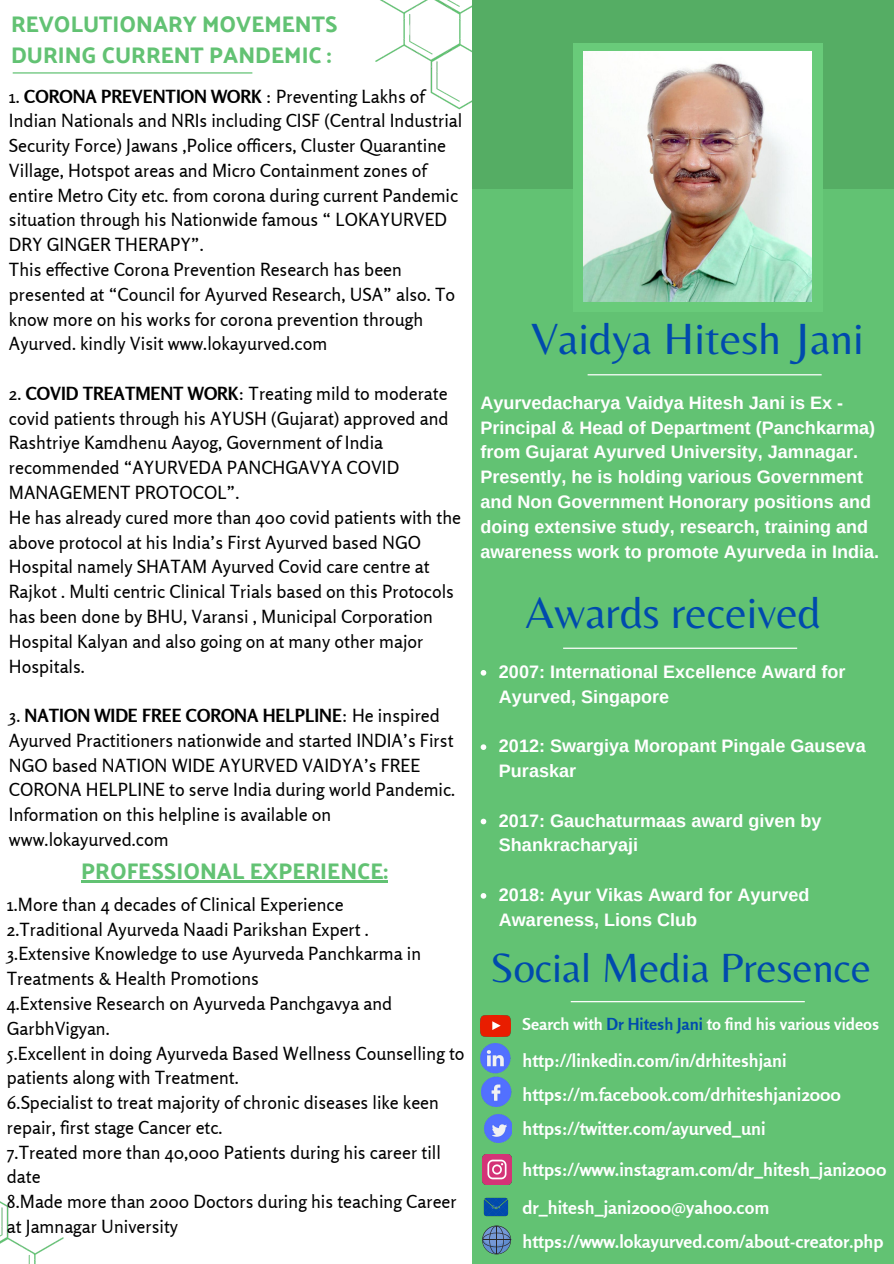
<style>
.page{position:relative;width:894px;height:1264px;background:#fff}
.page>*{position:absolute;margin:0;border:0;box-sizing:border-box;transform-origin:0 0}
.t1{font:45.45px "Belleza";color:#004aad}
.t2{font:42.45px "Belleza";color:#004aad}
.t3{font:500 22.5px/31.5px "Palanquin Dark";color:#62c273}
.t4{font:18px/24.8px "Rosario";color:#000}
.t5{font:700 18px/24.8px "Arimo";color:#fff}
.t6{font:700 18px "Rosario";color:#fff}
.t7{font:700 16.5px "Rosario";color:#fff}
.s1{font-weight:700}
.s2{color:#004aad}
</style>
<div class="page">
<img style="left:375px;top:0;width:96px;height:110px">
<div style="left:471px;top:0;width:422px;height:192px;background:#55ad64"></div>
<div style="left:471px;top:189px;width:422px;height:1074px;background:#62c273"></div>
<img style="left:483px;top:1197px;width:26px;height:20px">
<svg style="left:13px;top:72px;width:239px;height:2px"></svg>
<div style="left:573px;top:43px;width:249px;height:268px;background:#69cb7a"></div>
<img style="left:583px;top:51px;width:228px;height:250px">
<img style="left:0;top:1201px;width:64px;height:62px">
<svg style="left:587px;top:374px;width:234px;height:1px"></svg>
<svg style="left:563px;top:647px;width:234px;height:2px"></svg>
<img style="left:481px;top:1015px;width:29px;height:21px">
<img style="left:480px;top:1043px;width:31px;height:63px">
<img style="left:484px;top:1114px;width:27px;height:28px">
<svg style="left:482px;top:1225px;width:29px;height:29px"></svg>
<svg style="left:480px;top:670px;width:6px;height:5px"></svg>
<svg style="left:480px;top:744px;width:6px;height:6px"></svg>
<svg style="left:480px;top:818px;width:6px;height:6px"></svg>
<svg style="left:480px;top:893px;width:6px;height:5px"></svg>
<svg style="left:570px;top:1001px;width:234px;height:1px"></svg>
<img style="left:482px;top:1154px;width:29px;height:29px">
<hr style="left:81px;top:880px;width:306px;height:2px;background:#62c273">
<p class="t3" style="left:11px;top:8px;width:328px">REVOLUTIONARY MOVEMENTS<br>DURING CURRENT PANDEMIC :</p>
<p class="t4" style="left:9px;top:83px;width:454px">1. <span class="s1">CORONA PREVENTION WORK</span> : Preventing Lakhs of Indian Nationals and NRIs including CISF (Central Industrial Security Force) Jawans ,Police officers, Cluster Quarantine Village, Hotspot areas and Micro Containment zones of entire Metro City etc. from corona during current Pandemic situation through his Nationwide famous “ LOKAYURVED DRY GINGER THERAPY”.</p>
<p class="t4" style="left:9px;top:257px;width:447px">This effective Corona Prevention Research has been presented at “Council for Ayurved Research, USA” also. To know more on his works for corona prevention through Ayurved. kindly Visit www.lokayurved.com</p>
<p class="t4" style="left:9px;top:381px;width:441px">2. <span class="s1">COVID TREATMENT WORK</span>: Treating mild to moderate covid patients through his AYUSH (Gujarat) approved and Rashtriye Kamdhenu Aayog, Government of India recommended “AYURVEDA PANCHGAVYA COVID MANAGEMENT PROTOCOL”.</p>
<p class="t4" style="left:9px;top:505px;width:453px">He has already cured more than 400 covid patients with the above protocol at his India’s First Ayurved based NGO Hospital namely SHATAM Ayurved Covid care centre at Rajkot . Multi centric Clinical Trials based on this Protocols has been done by BHU, Varansi , Municipal Corporation Hospital Kalyan and also going on at many other major Hospitals.</p>
<p class="t4" style="left:9px;top:703px;width:448px">3. <span class="s1">NATION WIDE FREE CORONA HELPLINE</span>: He inspired Ayurved Practitioners nationwide and started INDIA’s First NGO based NATION WIDE AYURVED VAIDYA’s FREE CORONA HELPLINE to serve India during world Pandemic.<br>Information on this helpline is available on www.lokayurved.com</p>
<p class="t3" style="left:81px;top:855px;width:308px">PROFESSIONAL EXPERIENCE:</p>
<p class="t4" style="left:7px;top:891px;width:338px">1.More than 4 decades of Clinical Experience</p>
<p class="t4" style="left:7px;top:916px;width:363px">2.Traditional Ayurveda Naadi Parikshan Expert .</p>
<p class="t4" style="left:7px;top:941px;width:416px">3.Extensive Knowledge to use Ayurveda Panchkarma in<br>Treatments &amp; Health Promotions</p>
<p class="t4" style="left:7px;top:990px;width:387px">4.Extensive Research on Ayurveda Panchgavya and<br>GarbhVigyan.</p>
<p class="t4" style="left:7px;top:1040px;width:459px">5.Excellent in doing Ayurveda Based Wellness Counselling to patients along with Treatment.</p>
<p class="t4" style="left:7px;top:1090px;width:433px">6.Specialist to treat majority of chronic diseases like keen repair, first stage Cancer etc.</p>
<p class="t4" style="left:7px;top:1139px;width:435px">7.Treated more than 40,000 Patients during his career till date</p>
<p class="t4" style="left:7px;top:1189px;width:451px">8.Made more than 2000 Doctors during his teaching Career at Jamnagar University</p>
<p class="t1" style="left:531px;top:312px;width:334px">Vaidya Hitesh Jani</p>
<p class="t5" style="left:480px;top:390px;width:400px">Ayurvedacharya Vaidya Hitesh Jani is Ex - Principal &amp; Head of Department (Panchkarma) from Gujarat Ayurved University, Jamnagar.<br>Presently, he is holding various Government and Non Government Honorary positions and doing extensive study, research, training and awareness work to promote Ayurveda in India.</p>
<p class="t1" style="left:525px;top:585px;width:296px">Awards received</p>
<p class="t5" style="left:499px;top:659px;width:348px">2007: International Excellence Award for<br>Ayurved, Singapore</p>
<p class="t5" style="left:499px;top:733px;width:368px">2012: Swargiya Moropant Pingale Gauseva<br>Puraskar</p>
<p class="t5" style="left:499px;top:808px;width:324px">2017: Gauchaturmaas award given by<br>Shankracharyaji</p>
<p class="t5" style="left:499px;top:882px;width:312px">2018: Ayur Vikas Award for Ayurved<br>Awareness, Lions Club</p>
<p class="t2" style="left:490px;top:943px;width:382px">Social Media Presence</p>
<p class="t7" style="left:522px;top:1014px;width:358px">Search with <span class="s2">Dr Hitesh Jani</span> to find his various videos</p>
<p class="t6" style="left:522px;top:1049px;width:265px">http://linkedin.com/in/drhiteshjani</p>
<p class="t6" style="left:522px;top:1083px;width:320px">https://m.facebook.com/drhiteshjani2000</p>
<p class="t6" style="left:522px;top:1117px;width:244px">https://twitter.com/ayurved_uni</p>
<p class="t6" style="left:522px;top:1158px;width:365px">https://www.instagram.com/dr_hitesh_jani2000</p>
<p class="t6" style="left:522px;top:1196px;width:248px">dr_hitesh_jani2000@yahoo.com</p>
<p class="t6" style="left:522px;top:1230px;width:362px">https://www.lokayurved.com/about-creator.php</p>
</div>
